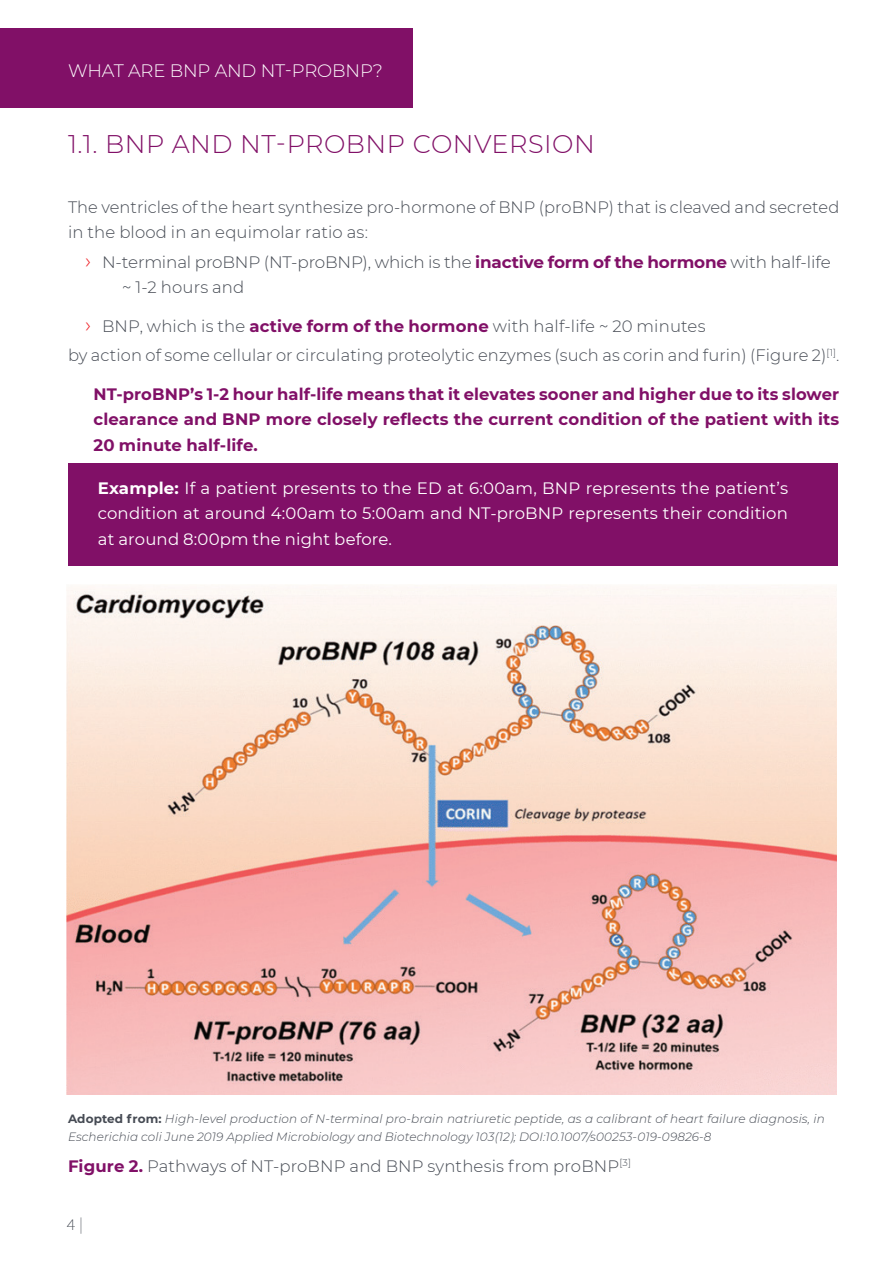
<style>
.page{position:relative;width:893px;height:1263px;background:#fff}
.page>*{position:absolute;margin:0;border:0;box-sizing:border-box;transform-origin:0 0}
.SubTitles{font:300 25.5px "Montserrat";letter-spacing:.02em;color:#811067}
.SubTitles-2{font:300 18px "Montserrat";letter-spacing:-.01em;color:#fff}
.Body_Text{font:300 16.5px/25.5px "Montserrat";letter-spacing:.005em;color:#464b54}
.Bullets_text{font:700 16.5px/25.5px "Montserrat";letter-spacing:.01em;color:#811067;text-align:justify}
.Body_Text-2{font:16.5px/25.5px "Montserrat";letter-spacing:.01em;color:#fff;text-align:justify}
.t1{font:300 15px "Lato";color:#464b54}
.Under_picture{font:italic 300 12px/18px "Montserrat";letter-spacing:.01em;color:#464b54}
.s1{font-size:21px;color:#ee1d23}
.s2{font-weight:700;color:#811067}
.s3{font-weight:700}
.s4{font-weight:700;font-style:normal}
</style>
<div class="page">
<img style="left:67px;top:585px;width:769px;height:509px">
<div style="left:68px;top:463px;width:770px;height:103px;background:#811067"></div>
<div style="left:0;top:28px;width:412px;height:80px;background:#811067"></div>
<p class="SubTitles-2" style="left:68px;top:59px;width:316px">WHAT ARE BNP AND NT-PROBNP?</p>
<p class="SubTitles" style="left:68px;top:127px;width:528px">1.1. BNP AND NT-PROBNP CONVERSION</p>
<p class="Body_Text" style="left:68px;top:194px;width:773px">The ventricles of the heart synthesize pro-hormone of BNP (proBNP) that is cleaved and secreted in the blood in an equimolar ratio as:</p>
<p class="Body_Text" style="left:122px;top:249px;width:710px;text-indent:-37px"><span class="s1">›</span> N-terminal proBNP (NT-proBNP), which is the <span class="s2">inactive form of the hormone</span> with half-life ~ 1-2 hours and</p>
<p class="Body_Text" style="left:85px;top:313px;width:622px"><span class="s1">›</span> BNP, which is the <span class="s2">active form of the hormone</span> with half-life ~ 20 minutes</p>
<p class="Body_Text" style="left:68px;top:342px;width:773px">by action of some cellular or circulating proteolytic enzymes (such as corin and furin) (Figure 2)<sup>[1]</sup>.</p>
<p class="Bullets_text" style="left:94px;top:380px;width:747px">NT-proBNP’s 1-2 hour half-life means that it elevates sooner and higher due to its slower clearance and BNP more closely reflects the current condition of the patient with its 20 minute half-life.</p>
<p class="Body_Text-2" style="left:98px;top:474px;width:692px"><span class="s3">Example:</span> If a patient presents to the ED at 6:00am, BNP represents the patient’s condition at around 4:00am to 5:00am and NT-proBNP represents their condition at around 8:00pm the night before.</p>
<p class="Under_picture" style="left:68px;top:1109px;width:758px"><span class="s4">Adopted from:</span> High-level production of N-terminal pro-brain natriuretic peptide, as a calibrant of heart failure diagnosis, in<br>Escherichia coli June 2019 Applied Microbiology and Biotechnology 103(12); DOI:10.1007/s00253-019-09826-8</p>
<p class="Body_Text" style="left:68px;top:1152px;width:564px"><span class="s2">Figure 2.</span> Pathways of NT-proBNP and BNP synthesis from proBNP<sup>[3]</sup></p>
<p class="t1" style="left:67px;top:1214px;width:21px">4│</p>
</div>
